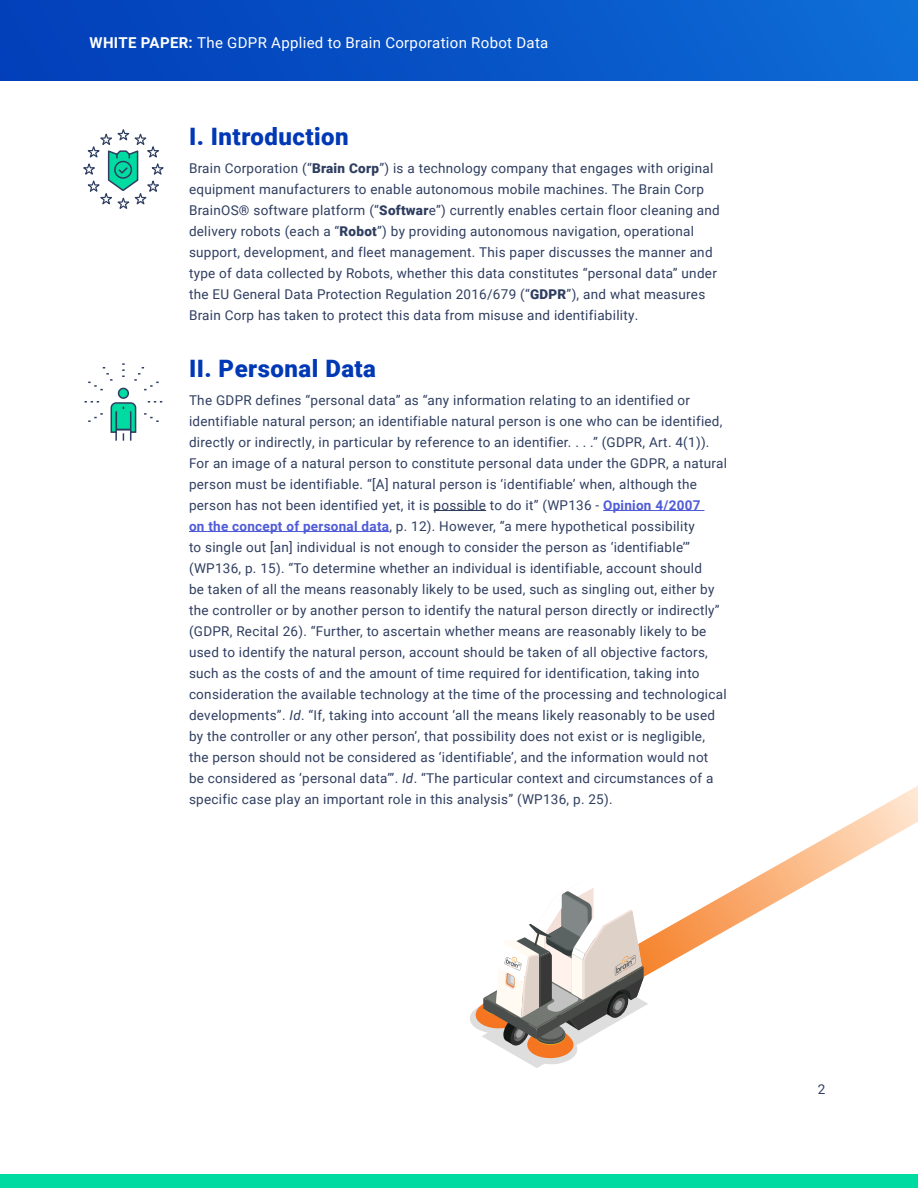
<style>
.page{position:relative;width:918px;height:1188px;background:#fff}
.page>*{position:absolute;margin:0;border:0;box-sizing:border-box;transform-origin:0 0}
.t1{font:900 24px "Roboto";letter-spacing:.02em;color:#0038b5}
.t2{font:15px "Roboto";letter-spacing:.02em;color:#fff}
.t3{font:13.5px/21px "Roboto";letter-spacing:.02em;color:#2f3e60}
.s1{font-weight:700}
.s2{font-weight:900}
.s3{font-weight:700;color:#4f5cd6}
.s4{font-style:italic}
</style>
<div class="page">
<div style="left:0;top:0;width:918px;height:81px;background:linear-gradient(to right,#013cb8,#0e6cd6)"></div>
<div style="left:0;top:1175px;width:918px;height:13px;background:#00dba1"></div>
<svg style="left:648px;top:786px;width:270px;height:189px"></svg>
<svg style="left:470px;top:888px;width:178px;height:180px"></svg>
<hr style="left:434px;top:510px;width:52px;height:1px;background:#2f3e60">
<hr style="left:603px;top:510px;width:101px;height:1px;background:#4f5cd6">
<hr style="left:189px;top:531px;width:200px;height:1px;background:#4f5cd6">
<svg style="left:83px;top:129px;width:81px;height:80px"></svg>
<svg style="left:85px;top:363px;width:77px;height:78px"></svg>
<p class="t2" style="left:90px;top:33px;width:460px"><span class="s1">WHITE PAPER:</span> The GDPR Applied to Brain Corporation Robot Data</p>
<h1 class="t1" style="left:189px;top:120px;width:161px">I. Introduction</h1>
<p class="t3" style="left:189px;top:157px;width:532px">Brain Corporation (“<span class="s2">Brain Corp</span>”) is a technology company that engages with original equipment manufacturers to enable autonomous mobile machines. The Brain Corp BrainOS® software platform (“<span class="s2">Softwar</span>e”) currently enables certain floor cleaning and delivery robots (each a “<span class="s2">Robot</span>”) by providing autonomous navigation, operational support, development, and fleet management. This paper discusses the manner and type of data collected by Robots, whether this data constitutes “personal data” under the EU General Data Protection Regulation 2016/679 (“<span class="s2">GDPR</span>”), and what measures Brain Corp has taken to protect this data from misuse and identifiability.</p>
<h1 class="t1" style="left:189px;top:351px;width:189px">II. Personal Data</h1>
<p class="t3" style="left:189px;top:389px;width:540px">The GDPR defines “personal data” as “any information relating to an identified or identifiable natural person; an identifiable natural person is one who can be identified, directly or indirectly, in particular by reference to an identifier. . . .” (GDPR, Art. 4(1)).<br>For an image of a natural person to constitute personal data under the GDPR, a natural person must be identifiable. “[A] natural person is ‘identifiable’ when, although the person has not been identified yet, it is possible to do it” (WP136 - <span class="s3">Opinion 4/2007<br>on the concept of personal data</span>, p. 12). However, “a mere hypothetical possibility<br>to single out [an] individual is not enough to consider the person as ‘identifiable’” (WP136, p. 15). “To determine whether an individual is identifiable, account should<br>be taken of all the means reasonably likely to be used, such as singling out, either by the controller or by another person to identify the natural person directly or indirectly” (GDPR, Recital 26). “Further, to ascertain whether means are reasonably likely to be used to identify the natural person, account should be taken of all objective factors, such as the costs of and the amount of time required for identification, taking into consideration the available technology at the time of the processing and technological developments”. <span class="s4">Id</span>. “If, taking into account ‘all the means likely reasonably to be used by the controller or any other person’, that possibility does not exist or is negligible, the person should not be considered as ‘identifiable’, and the information would not<br>be considered as ‘personal data’”. <span class="s4">Id</span>. “The particular context and circumstances of a specific case play an important role in this analysis” (WP136, p. 25).</p>
<p class="t3" style="left:818px;top:1078px;width:9px">2</p>
</div>
